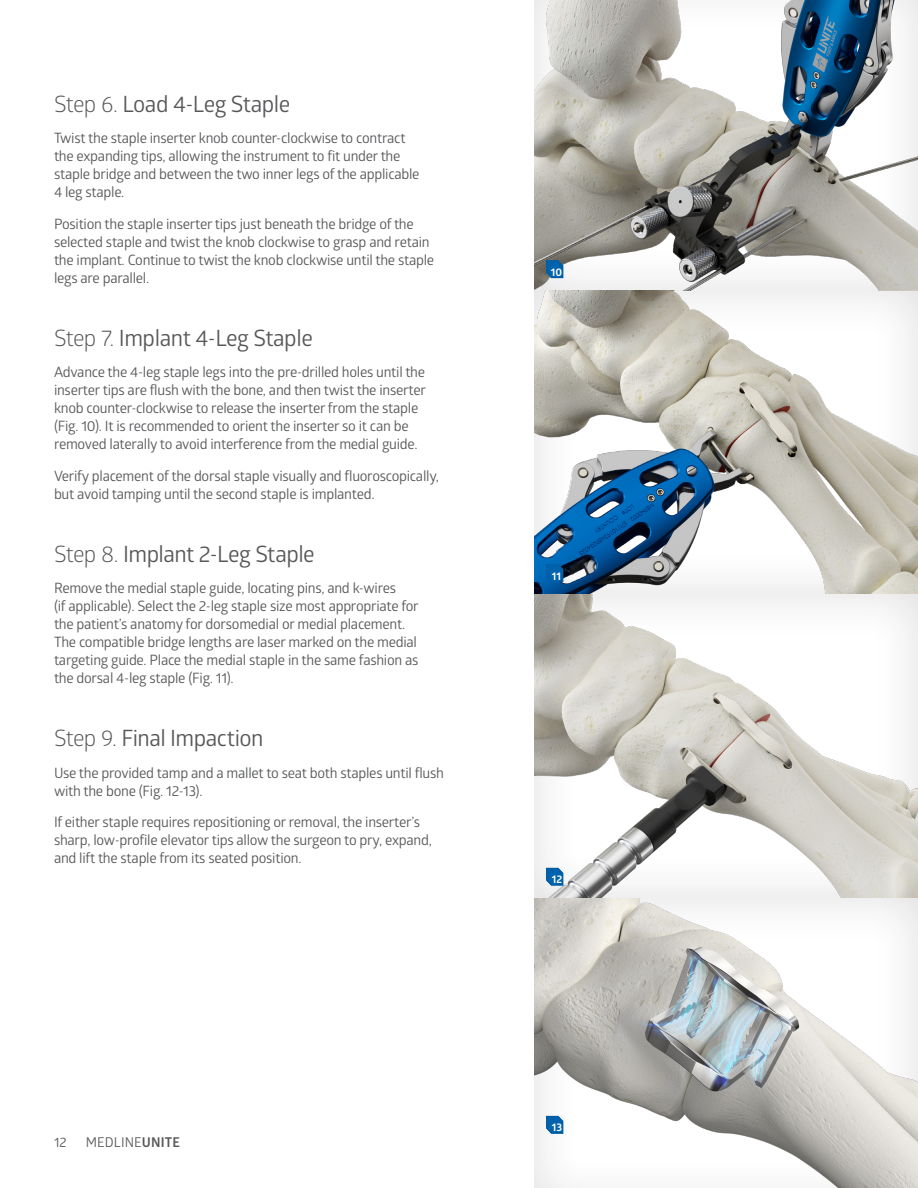
<style>
.page{position:relative;width:918px;height:1188px;background:#fff}
.page>*{position:absolute;margin:0;border:0;box-sizing:border-box;transform-origin:0 0}
.MEDLINE_-_Category_Head{font:22.5px "Glober";letter-spacing:-.025em;color:#57585a}
.MEDLINE_-_Category_Head-2{font:14.25px/18px "Glober";letter-spacing:-.02em;color:#57585a}
.t1{font:13.5px "Glober";letter-spacing:.01em;color:#57585a}
.t2{font:700 10.95px "Glober";color:#fff}
.s1{font-style:inherit}
.s2{font-weight:700}
</style>
<div class="page">
<img style="left:534px;top:0;width:384px;height:1188px">
<div style="left:533px;top:592px;width:385px;height:307px;background:#231f20;opacity:.15"></div>
<div style="left:533px;top:288px;width:385px;height:306px;background:#231f20;opacity:.15"></div>
<div style="left:544px;top:562px;width:21px;height:21px;background:#231f20;opacity:.15"></div>
<div style="left:544px;top:865px;width:21px;height:21px;background:#231f20;opacity:.15"></div>
<div style="left:544px;top:1113px;width:21px;height:21px;background:#231f20;opacity:.15"></div>
<div style="left:544px;top:258px;width:21px;height:21px;background:#231f20;opacity:.15"></div>
<p class="MEDLINE_-_Category_Head" style="left:54px;top:88px;width:238px"><span class="s1">Step 6.</span> Load 4-Leg Staple</p>
<p class="MEDLINE_-_Category_Head-2" style="left:54px;top:129px;width:367px">Twist the staple inserter knob counter-clockwise to contract the expanding tips, allowing the instrument to fit under the staple bridge and between the two inner legs of the applicable 4 leg staple.</p>
<p class="MEDLINE_-_Category_Head-2" style="left:54px;top:214px;width:382px">Position the staple inserter tips just beneath the bridge of the selected staple and twist the knob clockwise to grasp and retain the implant. Continue to twist the knob clockwise until the staple legs are parallel.</p>
<p class="MEDLINE_-_Category_Head" style="left:54px;top:322px;width:260px"><span class="s1">Step 7.</span> Implant 4-Leg Staple</p>
<p class="MEDLINE_-_Category_Head-2" style="left:54px;top:363px;width:373px">Advance the 4-leg staple legs into the pre-drilled holes until the inserter tips are flush with the bone, and then twist the inserter knob counter-clockwise to release the inserter from the staple (Fig. 10). It is recommended to orient the inserter so it can be removed laterally to avoid interference from the medial guide.</p>
<p class="MEDLINE_-_Category_Head-2" style="left:54px;top:466px;width:387px">Verify placement of the dorsal staple visually and fluoroscopically, but avoid tamping until the second staple is implanted.</p>
<p class="MEDLINE_-_Category_Head" style="left:54px;top:538px;width:262px"><span class="s1">Step 8.</span> Implant 2-Leg Staple</p>
<p class="MEDLINE_-_Category_Head-2" style="left:54px;top:579px;width:366px">Remove the medial staple guide, locating pins, and k-wires<br>(if applicable). Select the 2-leg staple size most appropriate for the patient’s anatomy for dorsomedial or medial placement.<br>The compatible bridge lengths are laser marked on the medial targeting guide. Place the medial staple in the same fashion as the dorsal 4-leg staple (Fig. 11).</p>
<p class="MEDLINE_-_Category_Head" style="left:54px;top:723px;width:211px"><span class="s1">Step 9.</span> Final Impaction</p>
<p class="MEDLINE_-_Category_Head-2" style="left:54px;top:763px;width:391px">Use the provided tamp and a mallet to seat both staples until flush with the bone (Fig. 12-13).</p>
<p class="MEDLINE_-_Category_Head-2" style="left:54px;top:813px;width:379px">If either staple requires repositioning or removal, the inserter’s sharp, low-profile elevator tips allow the surgeon to pry, expand, and lift the staple from its seated position.</p>
<p class="t1" style="left:54px;top:1132px;width:14px">12</p>
<p class="t1" style="left:86px;top:1132px;width:96px">MEDLINE<span class="s2">UNITE</span></p>
<p class="t2" style="left:551px;top:264px;width:13px">10</p>
<p class="t2" style="left:552px;top:568px;width:11px">11</p>
<p class="t2" style="left:552px;top:872px;width:12px">12</p>
<p class="t2" style="left:552px;top:1120px;width:12px">13</p>
</div>
